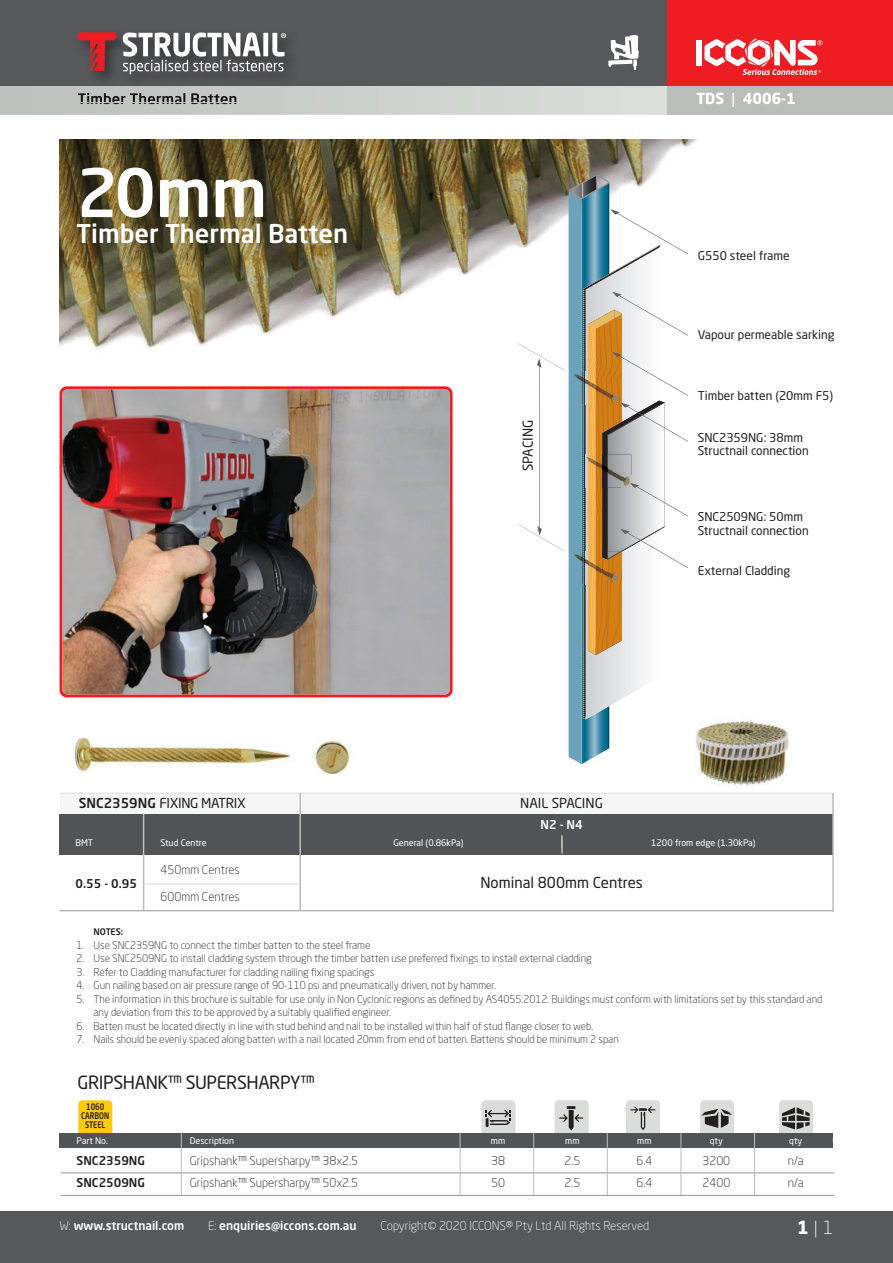
<style>
.page{position:relative;width:893px;height:1263px;background:#fff}
.page>*{position:absolute;margin:0;border:0;box-sizing:border-box;transform-origin:0 0}
.t1{font:500 66px "Neo Sans Std";color:#fff}
.t2{font:500 25.5px "Neo Sans Std";color:#fff}
.t3{font:18px "Neo Sans Std";letter-spacing:-.025em;color:#231f20}
.t4{font:300 18px "Neo Sans Std";color:#fff}
.t5{font:500 15px "Neo Sans Std";color:#231f20}
.t6{font:15px "Neo Sans Std";color:#231f20}
.t7{font:700 15px "Neo Sans Std";color:#fff}
.t8{font:13.5px "Neo Sans Std";letter-spacing:-.02em;color:#231f20}
.t9{font:13.5px "Neo Sans Std";color:#231f20}
.t10{font:12px/13.5px "Neo Sans Std";color:#231f20}
.t11{font:300 12px "Neo Sans Std";color:#231f20}
.t12{font:500 12px "Neo Sans Std";color:#fff}
.t13{font:300 12px "Neo Sans Std";color:#fff}
.t14{font:500 12px "Neo Sans Std";color:#231f20}
.t15{font:300 10.5px/13.5px "Neo Sans Std";letter-spacing:-.005em;color:#231f20}
.t16{font:9px "Neo Sans Std";color:#fff}
.t17{font:500 9px/9px "Neo Sans Std";color:#231f20;text-align:center;scale:.8 1}
.t18{font:500 9px "Neo Sans Std";color:#231f20}
.s1{font-weight:400}
.s2{font-weight:500}
.s3{font-weight:300}
.s4{font-weight:700}
</style>
<div class="page">
<img style="left:60px;top:139px;width:637px;height:210px">
<svg style="left:518px;top:174px;width:170px;height:590px"></svg>
<div style="left:60px;top:793px;width:773px;height:21px;background:#f6f6f7"></div>
<div style="left:59px;top:814px;width:773px;height:40px;background:#515456"></div>
<img style="left:0;top:85px;width:668px;height:30px">
<div style="left:0;top:1212px;width:893px;height:51px;background:#57585a"></div>
<div style="left:0;top:0;width:879px;height:85px;background:#57585a"></div>
<hr style="left:60px;top:793px;width:773px;height:1px;background:#daddd9">
<hr style="left:60px;top:910px;width:773px;height:1px;background:#939598">
<hr style="left:143px;top:813px;width:1px;height:98px;background:#b9bfb8">
<img style="left:65px;top:35px;width:259px;height:67px">
<img style="left:78px;top:93px;width:158px;height:9px">
<svg style="left:78px;top:32px;width:39px;height:39px"></svg>
<svg style="left:123px;top:32px;width:163px;height:42px"></svg>
<img style="left:313px;top:739px;width:37px;height:36px">
<img style="left:72px;top:737px;width:219px;height:36px">
<div style="left:668px;top:73px;width:225px;height:42px;background:#b9bfb8"></div>
<div style="left:668px;top:0;width:225px;height:85px;background:#ee1d23"></div>
<div style="left:696px;top:40px;width:6px;height:25px;background:#fff"></div>
<svg style="left:704px;top:39px;width:118px;height:36px"></svg>
<svg style="left:608px;top:35px;width:31px;height:35px"></svg>
<hr style="left:832px;top:793px;width:2px;height:119px;background:#b9bfb8">
<svg style="left:561px;top:835px;width:2px;height:19px"></svg>
<hr style="left:299px;top:793px;width:2px;height:118px;background:#b9bfb8">
<hr style="left:143px;top:884px;width:156px;height:1px;background:#daddd9">
<svg style="left:60px;top:386px;width:393px;height:311px;background:#ea3f43"></svg>
<img style="left:63px;top:389px;width:387px;height:305px">
<div style="left:78px;top:1100px;width:34px;height:38px;background:#feca0a;border-radius:4px"></div>
<div style="left:779px;top:1100px;width:34px;height:38px;background:#daddd9;border-radius:4px"></div>
<div style="left:700px;top:1100px;width:34px;height:38px;background:#daddd9;border-radius:4px"></div>
<div style="left:626px;top:1100px;width:34px;height:38px;background:#daddd9;border-radius:4px"></div>
<div style="left:555px;top:1100px;width:34px;height:38px;background:#daddd9;border-radius:4px"></div>
<div style="left:481px;top:1100px;width:34px;height:38px;background:#daddd9;border-radius:4px"></div>
<div style="left:60px;top:1133px;width:773px;height:15px;background:#515456"></div>
<hr style="left:61px;top:1172px;width:773px;height:1px;background:#939598">
<svg style="left:486px;top:1110px;width:24px;height:17px"></svg>
<svg style="left:630px;top:1106px;width:25px;height:24px"></svg>
<svg style="left:701px;top:1109px;width:31px;height:19px"></svg>
<svg style="left:782px;top:1107px;width:28px;height:22px"></svg>
<svg style="left:559px;top:1106px;width:24px;height:24px"></svg>
<hr style="left:181px;top:1132px;width:1px;height:63px;background:#b9bfb8">
<hr style="left:754px;top:1132px;width:1px;height:63px;background:#b9bfb8">
<hr style="left:681px;top:1132px;width:1px;height:63px;background:#b9bfb8">
<hr style="left:607px;top:1132px;width:1px;height:63px;background:#b9bfb8">
<hr style="left:533px;top:1132px;width:1px;height:63px;background:#b9bfb8">
<hr style="left:460px;top:1132px;width:1px;height:63px;background:#b9bfb8">
<img style="left:696px;top:720px;width:93px;height:66px">
<hr style="left:61px;top:1195px;width:773px;height:1px;background:#939598">
<h3 class="t5" style="left:78px;top:91px;width:161px">Timber Thermal Batten</h3>
<h1 class="t1" style="left:77px;top:156px;width:192px">20mm</h1>
<h2 class="t2" style="left:77px;top:219px;width:273px">Timber Thermal Batten</h2>
<p class="t9" style="left:523px;top:471px;width:53px;rotate:-90deg">SPACING</p>
<h3 class="t7" style="left:696px;top:91px;width:101px">TDS <span class="s1">|</span> 4006-1</h3>
<p class="t10" style="left:698px;top:250px;width:93px">G550 steel frame</p>
<p class="t10" style="left:698px;top:329px;width:138px">Vapour permeable sarking</p>
<p class="t10" style="left:698px;top:390px;width:137px">Timber batten (20mm F5)</p>
<p class="t10" style="left:698px;top:432px;width:113px">SNC2359NG: 38mm<br>Structnail connection</p>
<p class="t10" style="left:698px;top:511px;width:113px">SNC2509NG: 50mm<br>Structnail connection</p>
<p class="t10" style="left:698px;top:565px;width:94px">External Cladding</p>
<p class="t8" style="left:79px;top:798px;width:168px"><span class="s2">SNC2359NG</span> FIXING MATRIX</p>
<p class="t9" style="left:520px;top:798px;width:84px">NAIL SPACING</p>
<p class="t12" style="left:541px;top:818px;width:44px">N2 - N4</p>
<p class="t16" style="left:76px;top:839px;width:19px">BMT</p>
<p class="t16" style="left:161px;top:839px;width:48px">Stud Centre</p>
<p class="t16" style="left:393px;top:839px;width:72px">General (0.86kPa)</p>
<p class="t16" style="left:651px;top:839px;width:106px">1200 from edge (1.30kPa)</p>
<p class="t14" style="left:76px;top:876px;width:63px">0.55 - 0.95</p>
<p class="t11" style="left:161px;top:865px;width:81px">450mm Centres</p>
<h3 class="t6" style="left:480px;top:876px;width:164px">Nominal 800mm Centres</h3>
<p class="t11" style="left:161px;top:892px;width:81px">600mm Centres</p>
<p class="t18" style="left:94px;top:927px;width:31px">NOTES:</p>
<p class="t15" style="left:77px;top:939px;width:295px">1. Use SNC2359NG to connect the timber batten to the steel frame</p>
<p class="t15" style="left:77px;top:952px;width:517px">2. Use SNC2509NG to install cladding system through the timber batten use preferred fixings to install external cladding</p>
<p class="t15" style="left:77px;top:966px;width:299px">3. Refer to Cladding manufacturer for cladding nailing fixing spacings</p>
<p class="t15" style="left:77px;top:980px;width:421px">4. Gun nailing based on air pressure range of 90-110 psi and pneumatically driven, not by hammer.</p>
<p class="t15" style="left:94px;top:993px;width:730px;text-indent:-17px">5. The information in this brochure is suitable for use only in Non Cyclonic regions as defined by AS4055:2012. Buildings must conform with limitations set by this standard and any deviation from this to be approved by a suitably qualified engineer.</p>
<p class="t15" style="left:77px;top:1020px;width:518px">6. Batten must be located directly in line with stud behind and nail to be installed within half of stud flange closer to web.</p>
<p class="t15" style="left:77px;top:1034px;width:544px">7. Nails should be evenly spaced along batten with a nail located 20mm from end of batten. Battens should be minimum 2 span</p>
<h3 class="t3" style="left:78px;top:1076px;width:239px">GRIPSHANK™ SUPERSHARPY™</h3>
<p class="t17" style="left:81px;top:1102px;width:37px">1060<br>CARBON<br>STEEL</p>
<p class="t16" style="left:77px;top:1137px;width:33px">Part No.</p>
<p class="t16" style="left:190px;top:1137px;width:46px">Description</p>
<p class="t16" style="left:491px;top:1137px;width:16px">mm</p>
<p class="t16" style="left:565px;top:1137px;width:16px">mm</p>
<p class="t16" style="left:637px;top:1137px;width:16px">mm</p>
<p class="t16" style="left:710px;top:1137px;width:15px">qty</p>
<p class="t16" style="left:789px;top:1137px;width:15px">qty</p>
<p class="t14" style="left:77px;top:1153px;width:70px">SNC2359NG</p>
<p class="t11" style="left:190px;top:1156px;width:170px">Gripshank™ Supersharpy™ 38x2.5</p>
<p class="t11" style="left:491px;top:1156px;width:15px">38</p>
<p class="t11" style="left:564px;top:1156px;width:17px">2.5</p>
<p class="t11" style="left:636px;top:1156px;width:17px">6.4</p>
<p class="t11" style="left:702px;top:1156px;width:29px">3200</p>
<p class="t11" style="left:788px;top:1156px;width:17px">n/a</p>
<p class="t14" style="left:77px;top:1176px;width:70px">SNC2509NG</p>
<p class="t11" style="left:190px;top:1178px;width:170px">Gripshank™ Supersharpy™ 50x2.5</p>
<p class="t11" style="left:491px;top:1178px;width:15px">50</p>
<p class="t11" style="left:564px;top:1178px;width:17px">2.5</p>
<p class="t11" style="left:636px;top:1178px;width:17px">6.4</p>
<p class="t11" style="left:702px;top:1178px;width:29px">2400</p>
<p class="t11" style="left:788px;top:1178px;width:17px">n/a</p>
<p class="t12" style="left:60px;top:1218px;width:126px"><span class="s3">W:</span> www.structnail.com</p>
<p class="t12" style="left:208px;top:1218px;width:150px"><span class="s3">E:</span> enquiries@iccons.com.au</p>
<p class="t13" style="left:381px;top:1221px;width:270px">Copyright© 2020 ICCONS® Pty Ltd All Rights Reserved</p>
<h3 class="t4" style="left:797px;top:1221px;width:38px"><span class="s4">1</span> | 1</h3>
</div>
